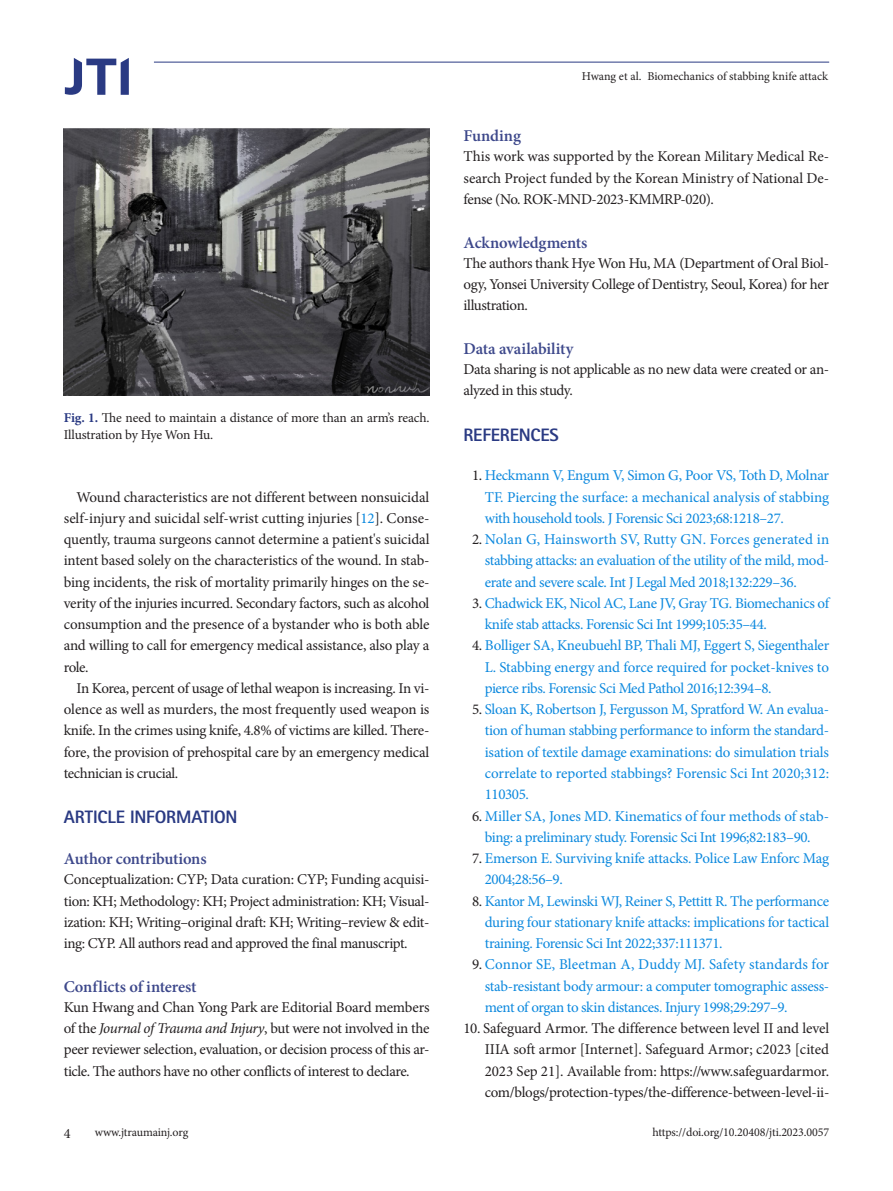
<style>
.page{position:relative;width:893px;height:1191px;background:#fff}
.page>*{position:absolute;margin:0;border:0;box-sizing:border-box;transform-origin:0 0}
.body-title{font:800 18px "Rotis Sans Serif Std";letter-spacing:-.01em;color:#2a3a83}
.body-sub-title{font:600 16.5px "Minion Pro";letter-spacing:-.01em;color:#3d488b}
.body{font:15px/21.3px "Minion Pro";letter-spacing:-.025em;color:#231f20;text-align:justify}
.t1{font:15px/21.3px "Minion Pro";letter-spacing:-.025em;color:#0b88de;text-align:justify}
.t2{font:14.25px "Minion Pro";color:#231f20}
.fig-caption{font:13.5px/16.5px "Minion Pro";letter-spacing:-.015em;color:#231f20}
.t3{font:12px "Minion Pro";letter-spacing:-.01em;color:#231f20}
.s1{font-weight:700;color:#2a3a83}
.s2{color:#0b88de}
.s3{font-style:italic}
.s4{color:#231f20}
</style>
<div class="page">
<img style="left:64px;top:128px;width:365px;height:268px">
<hr style="left:154px;top:62px;width:675px;height:1px;background:#2a3a83">
<svg style="left:65px;top:58px;width:64px;height:37px"></svg>
<p class="fig-caption" style="left:64px;top:410px;width:367px"><span class="s1">Fig. 1.</span> The need to maintain a distance of more than an arm’s reach.<br>Illustration by Hye Won Hu.</p>
<p class="body" style="left:64px;top:486px;width:367px;text-indent:13px">Wound characteristics are not different between nonsuicidal self-injury and suicidal self-wrist cutting injuries [<span class="s2">12</span>]. Conse&shy;quently, trauma surgeons cannot determine a patient's suicidal intent based solely on the characteristics of the wound. In stab&shy;bing incidents, the risk of mortality primarily hinges on the se&shy;verity of the injuries incurred. Secondary factors, such as alcohol consumption and the presence of a bystander who is both able and willing to call for emergency medical assistance, also play a role.</p>
<p class="body" style="left:64px;top:677px;width:367px;text-indent:13px">In Korea, percent of usage of lethal weapon is increasing. In vi&shy;olence as well as murders, the most frequently used weapon is knife. In the crimes using knife, 4.8% of victims are killed. There&shy;fore, the provision of prehospital care by an emergency medical technician is crucial.</p>
<p class="body-title" style="left:64px;top:806px;width:175px">ARTICLE INFORMATION</p>
<p class="body-sub-title" style="left:64px;top:847px;width:144px">Author contributions</p>
<p class="body" style="left:64px;top:869px;width:367px">Conceptualization: CYP; Data curation: CYP; Funding acquisi&shy;tion: KH; Methodology: KH; Project administration: KH; Visual&shy;ization: KH; Writing–original draft: KH; Writing–review &amp; edit&shy;ing: CYP. All authors read and approved the final manuscript.</p>
<p class="body-sub-title" style="left:64px;top:975px;width:134px">Conflicts of interest</p>
<p class="body" style="left:64px;top:996px;width:367px">Kun Hwang and Chan Yong Park are Editorial Board members of the <span class="s3">Journal of Trauma and Injury</span>, but were not involved in the peer reviewer selection, evaluation, or decision process of this ar&shy;ticle. The authors have no other conflicts of interest to declare.</p>
<p class="t3" style="left:582px;top:69px;width:248px">Hwang et al. Biomechanics of stabbing knife attack</p>
<p class="body-sub-title" style="left:463px;top:124px;width:59px">Funding</p>
<p class="body" style="left:463px;top:146px;width:367px">This work was supported by the Korean Military Medical Re&shy;search Project funded by the Korean Ministry of National De&shy;fense (No. ROK-MND-2023-KMMRP-020).</p>
<p class="body-sub-title" style="left:463px;top:231px;width:125px">Acknowledgments</p>
<p class="body" style="left:463px;top:252px;width:367px">The authors thank Hye Won Hu, MA (Department of Oral Biol&shy;ogy, Yonsei University College of Dentistry, Seoul, Korea) for her illustration.</p>
<p class="body-sub-title" style="left:463px;top:337px;width:111px">Data availability</p>
<p class="body" style="left:463px;top:358px;width:367px">Data sharing is not applicable as no new data were created or an&shy;alyzed in this study.</p>
<p class="body-title" style="left:463px;top:423px;width:97px">REFERENCES</p>
<p class="t1" style="left:485px;top:465px;width:346px;text-indent:-13px"><span class="s4">1.</span> Heckmann V, Engum V, Simon G, Poor VS, Toth D, Molnar TF. Piercing the surface: a mechanical analysis of stabbing with household tools. J Forensic Sci 2023;68:1218–27.</p>
<p class="t1" style="left:485px;top:528px;width:346px;text-indent:-13px"><span class="s4">2.</span> Nolan G, Hainsworth SV, Rutty GN. Forces generated in stabbing attacks: an evaluation of the utility of the mild, mod&shy;erate and severe scale. Int J Legal Med 2018;132:229–36.</p>
<p class="t1" style="left:485px;top:592px;width:346px;text-indent:-13px"><span class="s4">3.</span> Chadwick EK, Nicol AC, Lane JV, Gray TG. Biomechanics of knife stab attacks. Forensic Sci Int 1999;105:35–44.</p>
<p class="t1" style="left:485px;top:635px;width:346px;text-indent:-13px"><span class="s4">4.</span> Bolliger SA, Kneubuehl BP, Thali MJ, Eggert S, Siegenthaler L. Stabbing energy and force required for pocket-knives to pierce ribs. Forensic Sci Med Pathol 2016;12:394–8.</p>
<p class="t1" style="left:485px;top:699px;width:346px;text-indent:-13px"><span class="s4">5.</span> Sloan K, Robertson J, Fergusson M, Spratford W. An evalua&shy;tion of human stabbing performance to inform the standard&shy;isation of textile damage examinations: do simulation trials correlate to reported stabbings? Forensic Sci Int 2020;312:<br>110305.</p>
<p class="t1" style="left:472px;top:805px;width:359px;text-align:center"><span class="s4">6.</span> Miller SA, Jones MD. Kinematics of four methods of stab&shy;bing: a preliminary study. Forensic Sci Int 1996;82:183–90.</p>
<p class="t1" style="left:485px;top:847px;width:346px;text-indent:-13px"><span class="s4">7.</span> Emerson E. Surviving knife attacks. Police Law Enforc Mag<br>2004;28:56–9.</p>
<p class="t1" style="left:485px;top:890px;width:346px;text-indent:-13px"><span class="s4">8.</span> Kantor M, Lewinski WJ, Reiner S, Pettitt R. The performance during four stationary knife attacks: implications for tactical training. Forensic Sci Int 2022;337:111371.</p>
<p class="t1" style="left:485px;top:954px;width:346px;text-indent:-13px"><span class="s4">9.</span> Connor SE, Bleetman A, Duddy MJ. Safety standards for stab-resistant body armour: a computer tomographic assess&shy;ment of organ to skin distances. Injury 1998;29:297–9.</p>
<p class="body" style="left:485px;top:1017px;width:346px;text-indent:-21px">10. Safeguard Armor. The difference between level II and level IIIA soft armor [Internet]. Safeguard Armor; c2023 [cited 2023 Sep 21]. Available from: https://www.safeguardarmor. com/blogs/protection-types/the-difference-between-level-ii-</p>
<p class="t2" style="left:64px;top:1123px;width:8px">4</p>
<p class="t3" style="left:95px;top:1124px;width:95px">www.jtraumainj.org</p>
<p class="t3" style="left:652px;top:1124px;width:178px">https://doi.org/10.20408/jti.2023.0057</p>
</div>
